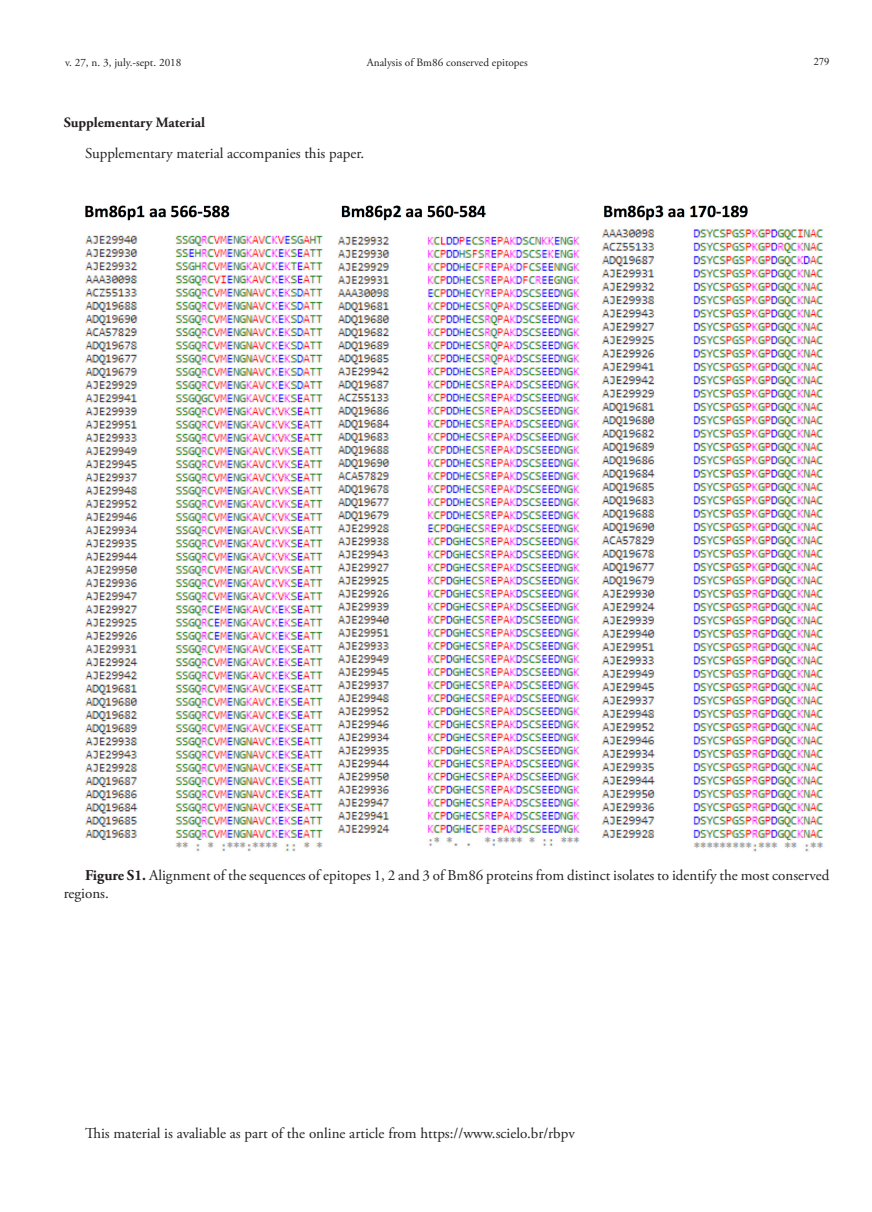
<style>
.page{position:relative;width:872px;height:1212px;background:#fff}
.page>*{position:absolute;margin:0;border:0;box-sizing:border-box;transform-origin:0 0}
.Appendix{font:15px/18px "Adobe Garamond Pro";color:#231f20}
.AppendixHead{font:700 14.25px "Adobe Garamond Pro";color:#231f20}
.t1{font:11.25px "Adobe Garamond Pro";color:#231f20}
.s1{font-weight:700}
</style>
<div class="page">
<img style="left:85px;top:205px;width:739px;height:647px">
<p class="t1" style="left:65px;top:56px;width:118px">v. 27, n. 3, july.-sept. 2018</p>
<p class="t1" style="left:367px;top:55px;width:162px">Analysis of Bm86 conserved epitopes</p>
<p class="AppendixHead" style="left:64px;top:114px;width:143px">Supplementary Material</p>
<p class="Appendix" style="left:85px;top:145px;width:281px">Supplementary material accompanies this paper.</p>
<p class="Appendix" style="left:64px;top:867px;width:767px;text-indent:21px"><span class="s1">Figure S1.</span> Alignment of the sequences of epitopes 1, 2 and 3 of Bm86 proteins from distinct isolates to identify the most conserved regions.</p>
<p class="Appendix" style="left:85px;top:1124px;width:491px">This material is avaliable as part of the online article from https://www.scielo.br/rbpv</p>
</div>
